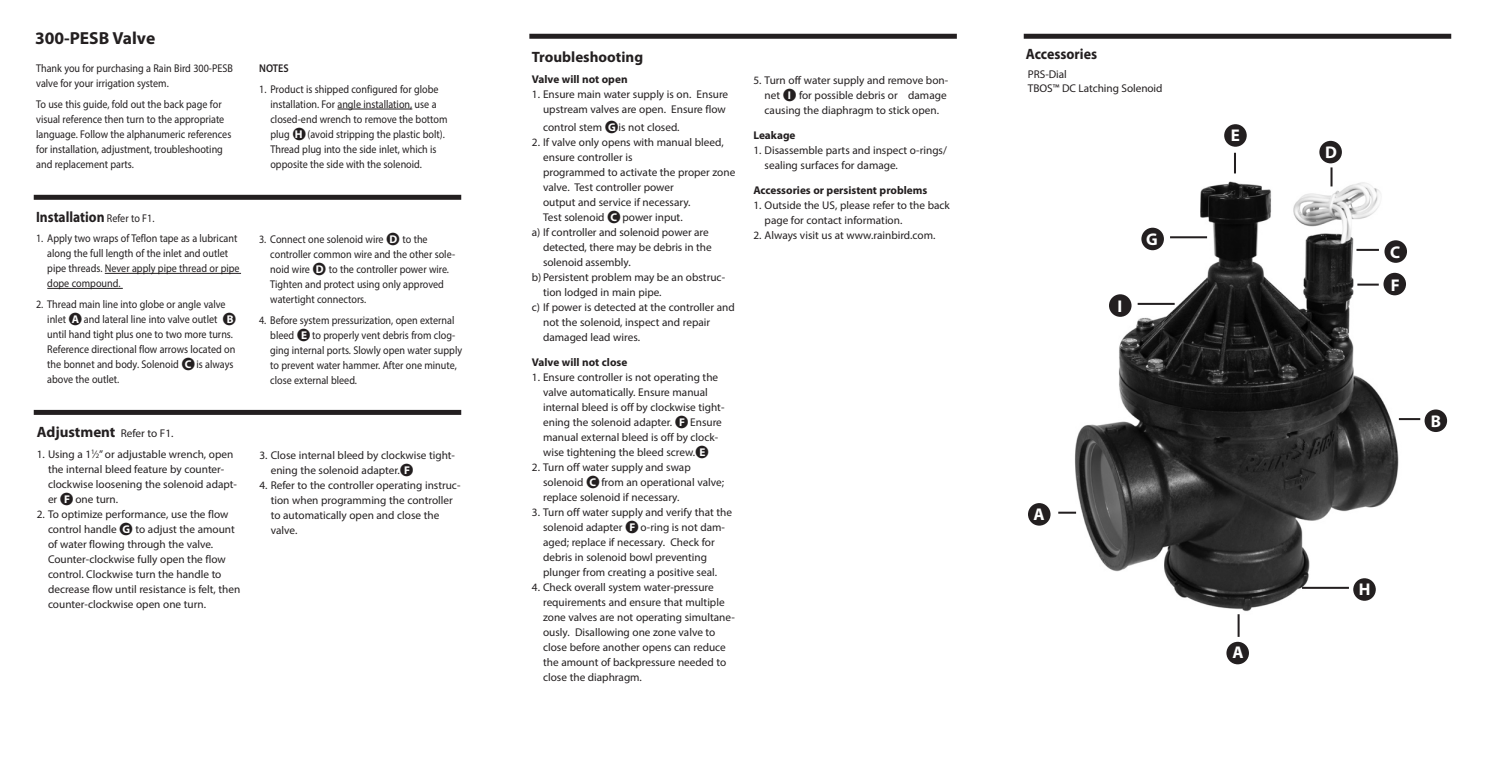
<style>
.page{position:relative;width:1485px;height:765px;background:#fff}
.page>*{position:absolute;margin:0;border:0;box-sizing:border-box;transform-origin:0 0}
.t1{font:700 17.5px "Myriad Pro";color:#231f20}
.t2{font:700 17px/33px "Myriad Pro";color:#fff}
.t3{font:700 15px "Myriad Pro";color:#231f20}
.t4{font:700 15px "Myriad Pro";color:#231f20;scale:.9 1}
.t5{font:700 15px "Myriad Pro";color:#231f20;scale:.93 1}
.t6{font:11.25px/15px "Myriad Pro";color:#231f20}
.t7{font:11.25px/15px "Myriad Pro";color:#231f20;scale:.9 1}
.t8{font:700 11.25px "Myriad Pro";color:#231f20}
.t9{font:600 11.25px "Myriad Pro";color:#231f20;scale:.9 1}
.s1{font-weight:400;font-size:11.25px}
.s2{font-weight:700;color:#fff}
.s3{font-size:6.75px}
</style>
<div class="page">
<img style="left:1028px;top:163px;width:420px;height:479px">
<hr style="left:337px;top:109px;width:75px;height:1px;background:#231f20">
<hr style="left:105px;top:273px;width:136px;height:1px;background:#231f20">
<hr style="left:47px;top:288px;width:76px;height:1px;background:#231f20">
<div style="left:529px;top:34px;width:428px;height:5px;background:#231f20"></div>
<div style="left:1024px;top:34px;width:427px;height:5px;background:#231f20"></div>
<div style="left:34px;top:195px;width:427px;height:5px;background:#231f20"></div>
<div style="left:34px;top:410px;width:427px;height:5px;background:#231f20"></div>
<div style="left:1028px;top:503px;width:23px;height:23px;background:#231f20;border-radius:50%"></div>
<svg style="left:1058px;top:512px;width:18px;height:2px"></svg>
<div style="left:1226px;top:642px;width:23px;height:22px;background:#231f20;border-radius:50%"></div>
<hr style="left:1238px;top:614px;width:2px;height:23px;background:#231f20">
<div style="left:1425px;top:409px;width:22px;height:23px;background:#231f20;border-radius:50%"></div>
<hr style="left:1399px;top:418px;width:21px;height:2px;background:#231f20">
<hr style="left:1357px;top:284px;width:22px;height:2px;background:#231f20">
<div style="left:1353px;top:578px;width:23px;height:23px;background:#231f20;border-radius:50%"></div>
<hr style="left:1302px;top:587px;width:47px;height:2px;background:#231f20">
<div style="left:1224px;top:124px;width:23px;height:23px;background:#231f20;border-radius:50%"></div>
<hr style="left:1234px;top:153px;width:2px;height:20px;background:#231f20">
<div style="left:1141px;top:228px;width:23px;height:22px;background:#231f20;border-radius:50%"></div>
<hr style="left:1170px;top:236px;width:37px;height:2px;background:#231f20">
<div style="left:1109px;top:294px;width:23px;height:23px;background:#231f20;border-radius:50%"></div>
<hr style="left:1138px;top:303px;width:37px;height:2px;background:#231f20">
<div style="left:1319px;top:141px;width:23px;height:22px;background:#231f20;border-radius:50%"></div>
<svg style="left:1331px;top:167px;width:2px;height:19px"></svg>
<div style="left:1384px;top:240px;width:23px;height:23px;background:#231f20;border-radius:50%"></div>
<hr style="left:1356px;top:249px;width:23px;height:2px;background:#231f20">
<div style="left:1384px;top:273px;width:22px;height:22px;background:#231f20;border-radius:50%"></div>
<h1 class="t1" style="left:35px;top:27px;width:122px">300-PESB Valve</h1>
<p class="t7" style="left:36px;top:61px;width:220px">Thank you for purchasing a Rain Bird 300-PESB valve for your irrigation system.</p>
<p class="t7" style="left:36px;top:96px;width:218px">To use this guide, fold out the back page for visual reference then turn to the appropriate language. Follow the alphanumeric references for installation, adjustment, troubleshooting and replacement parts.</p>
<h3 class="t4" style="left:36px;top:207px;width:133px">Installation <span class="s1">Refer to F1.</span></h3>
<p class="t7" style="left:47px;top:231px;width:215px;text-indent:-11px">1. Apply two wraps of Teflon tape as a lubricant along the full length of the inlet and outlet pipe threads. Never apply pipe thread or pipe dope compound.</p>
<p class="t7" style="left:47px;top:296px;width:212px;text-indent:-11px">2. Thread main line into globe or angle valve inlet ●<span class="s2">A</span> and lateral line into valve outlet ●<span class="s2">B </span>until hand tight plus one to two more turns.<br>Reference directional flow arrows located on the bonnet and body. Solenoid ●<span class="s2">C</span> is always above the outlet.</p>
<h3 class="t3" style="left:37px;top:422px;width:138px">Adjustment <span class="s1">Refer to F1.</span></h3>
<p class="t6" style="left:48px;top:446px;width:190px;text-indent:-11px">1. Using a 1<sup>1</sup>⁄<span class="s3">2</span>” or adjustable wrench, open the internal bleed feature by counter&shy;clockwise loosening the solenoid adapt&shy;er ●<span class="s2">F</span> one turn.</p>
<p class="t6" style="left:48px;top:506px;width:194px;text-indent:-11px">2. To optimize performance, use the flow control handle ●<span class="s2">G</span> to adjust the amount of water flowing through the valve.<br>Counter-clockwise fully open the flow control. Clockwise turn the handle to decrease flow until resistance is felt, then counter-clockwise open one turn.</p>
<p class="t9" style="left:259px;top:61px;width:34px">NOTES</p>
<p class="t7" style="left:270px;top:81px;width:198px;text-indent:-11px">1. Product is shipped configured for globe installation. For angle installation, use a closed-end wrench to remove the bottom plug ●<span class="s2">H</span> (avoid stripping the plastic bolt).<br>Thread plug into the side inlet, which is opposite the side with the solenoid.</p>
<p class="t7" style="left:270px;top:232px;width:207px;text-indent:-11px">3. Connect one solenoid wire ●<span class="s2">D</span> to the controller common wire and the other sole&shy;noid wire ●<span class="s2">D</span> to the controller power wire.<br>Tighten and protect using only approved watertight connectors.</p>
<p class="t7" style="left:270px;top:312px;width:215px;text-indent:-11px">4. Before system pressurization, open external bleed ●<span class="s2">E</span> to properly vent debris from clog&shy;ging internal ports. Slowly open water supply to prevent water hammer. After one minute, close external bleed.</p>
<p class="t6" style="left:271px;top:447px;width:186px;text-indent:-11px">3. Close internal bleed by clockwise tight&shy;ening the solenoid adapter.●<span class="s2">F</span></p>
<p class="t6" style="left:271px;top:477px;width:191px;text-indent:-11px">4. Refer to the controller operating instruc&shy;tion when programming the controller to automatically open and close the valve.</p>
<h3 class="t3" style="left:532px;top:47px;width:113px">Troubleshooting</h3>
<p class="t8" style="left:532px;top:72px;width:97px">Valve will not open</p>
<p class="t6" style="left:532px;top:87px;width:198px;text-align:right">1. Ensure main water supply is on. Ensure upstream valves are open. Ensure flow</p>
<p class="t6" style="left:543px;top:119px;width:138px">control stem ●<span class="s2">G</span> is not closed.</p>
<p class="t6" style="left:532px;top:134px;width:193px">2. If valve only opens with manual bleed,</p>
<p class="t6" style="left:543px;top:149px;width:91px">ensure controller is</p>
<p class="t6" style="left:543px;top:164px;width:194px">programmed to activate the proper zone</p>
<p class="t6" style="left:543px;top:179px;width:132px">valve. Test controller power</p>
<p class="t6" style="left:543px;top:194px;width:149px">output and service if necessary.</p>
<p class="t6" style="left:543px;top:209px;width:141px">Test solenoid ●<span class="s2">C</span> power input.</p>
<p class="t6" style="left:532px;top:224px;width:178px">a) If controller and solenoid power are</p>
<p class="t6" style="left:543px;top:239px;width:170px">detected, there may be debris in the</p>
<p class="t6" style="left:543px;top:254px;width:89px">solenoid assembly.</p>
<p class="t6" style="left:532px;top:269px;width:195px">b) Persistent problem may be an obstruc-</p>
<p class="t6" style="left:543px;top:284px;width:120px">tion lodged in main pipe.</p>
<p class="t6" style="left:532px;top:299px;width:204px">c) If power is detected at the controller and</p>
<p class="t6" style="left:543px;top:314px;width:169px">not the solenoid, inspect and repair</p>
<p class="t6" style="left:543px;top:329px;width:98px">damaged lead wires.</p>
<p class="t8" style="left:532px;top:355px;width:97px">Valve will not close</p>
<p class="t6" style="left:543px;top:369px;width:183px;text-indent:-11px">1. Ensure controller is not operating the valve automatically. Ensure manual internal bleed is off by clockwise tight&shy;ening the solenoid adapter. ●<span class="s2">F</span> Ensure manual external bleed is off by clock&shy;wise tightening the bleed screw.●<span class="s2">E</span></p>
<p class="t6" style="left:543px;top:459px;width:182px;text-indent:-11px">2. Turn off water supply and swap solenoid ●<span class="s2">C</span> from an operational valve; replace solenoid if necessary.</p>
<p class="t6" style="left:543px;top:504px;width:190px;text-indent:-11px">3. Turn off water supply and verify that the solenoid adapter ●<span class="s2">F</span> o-ring is not dam&shy;aged; replace if necessary. Check for debris in solenoid bowl preventing plunger from creating a positive seal.</p>
<p class="t6" style="left:543px;top:579px;width:193px;text-indent:-11px">4. Check overall system water-pressure requirements and ensure that multiple zone valves are not operating simultane&shy;ously. Disallowing one zone valve to close before another opens can reduce the amount of backpressure needed to close the diaphragm.</p>
<p class="t6" style="left:765px;top:73px;width:185px;text-indent:-11px">5. Turn off water supply and remove bon&shy;net ●<span class="s2">I</span> for possible debris or damage causing the diaphragm to stick open.</p>
<p class="t8" style="left:753px;top:128px;width:44px">Leakage</p>
<p class="t6" style="left:765px;top:143px;width:184px;text-indent:-11px">1. Disassemble parts and inspect o-rings/ sealing surfaces for damage.</p>
<p class="t8" style="left:753px;top:183px;width:175px">Accessories or persistent problems</p>
<p class="t6" style="left:765px;top:198px;width:187px;text-indent:-11px">1. Outside the US, please refer to the back page for contact information.</p>
<p class="t6" style="left:753px;top:228px;width:184px">2. Always visit us at www.rainbird.com.</p>
<h3 class="t5" style="left:1026px;top:44px;width:78px">Accessories</h3>
<p class="t6" style="left:1028px;top:67px;width:136px;line-height:13.8px">PRS-Dial<br>TBOS™ DC Latching Solenoid</p>
<h2 class="t2" style="left:1117px;top:290px;width:6px">I</h2>
<h2 class="t2" style="left:1146px;top:222px;width:13px">G</h2>
<h2 class="t2" style="left:1231px;top:119px;width:11px">E</h2>
<h2 class="t2" style="left:1034px;top:497px;width:13px">A</h2>
<h2 class="t2" style="left:1232px;top:636px;width:13px">A</h2>
<h2 class="t2" style="left:1325px;top:135px;width:13px">D</h2>
<h2 class="t2" style="left:1390px;top:235px;width:12px">C<br>F</h2>
<h2 class="t2" style="left:1431px;top:404px;width:12px">B</h2>
<h2 class="t2" style="left:1359px;top:573px;width:13px">H</h2>
</div>
